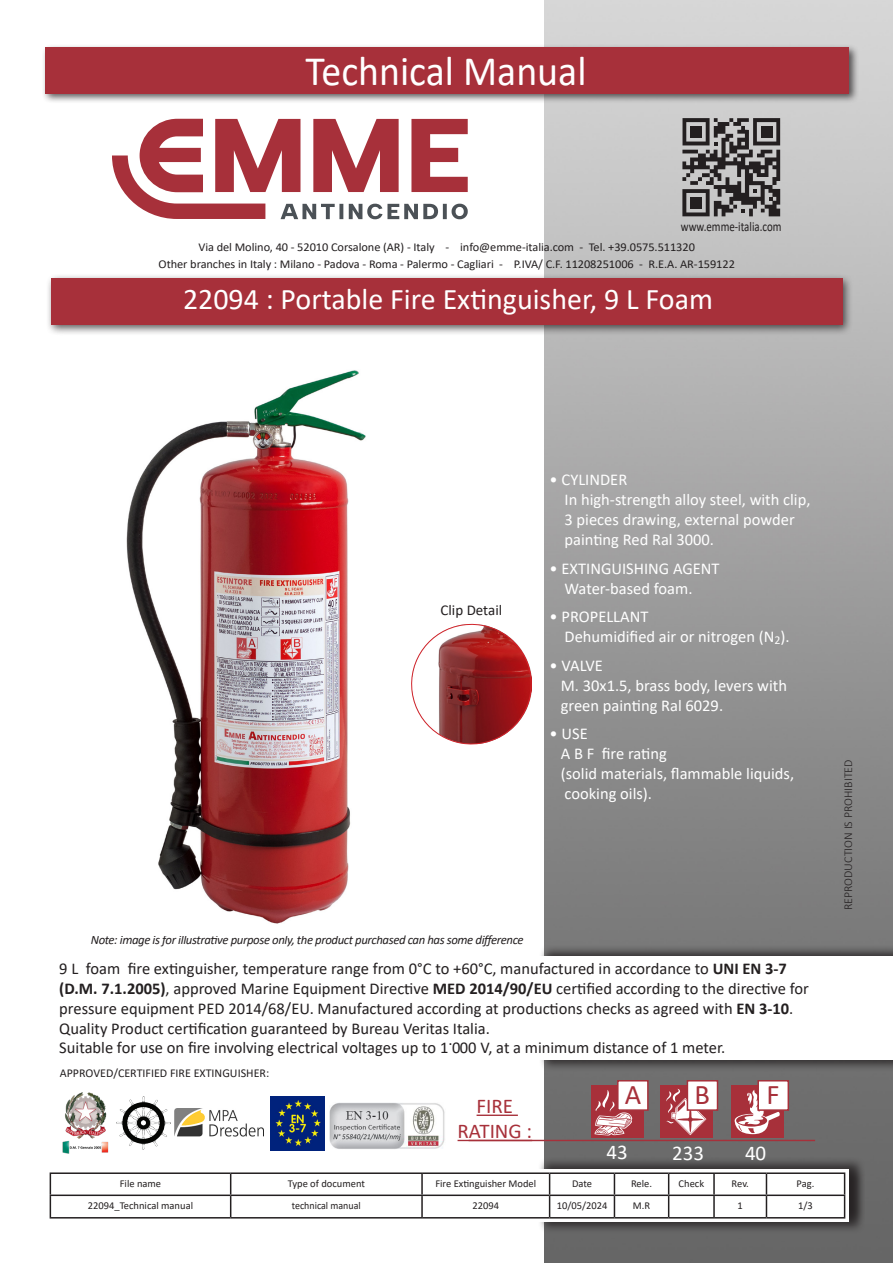
<style>
.page{position:relative;width:893px;height:1263px;background:#fff}
.page>*{position:absolute;margin:0;border:0;box-sizing:border-box;transform-origin:0 0}
.t1{font:42px "Calibri";color:#fff;scale:.95 1}
.t2{font:30px "Calibri";color:#fff}
.codice_tabella{font:28.5px "Calibri";color:#a7303a}
.codice_tabella-2{font:21px "Calibri";color:#a7303a}
.codice_tabella-3{font:21px "Calibri";color:#fff}
.codice_tabella-4{font:16.5px "Calibri";color:#231f20}
.codice_tabella-5{font:16.5px "Calibri";color:#fff}
.codice_tabella-6{font:15px "Calibri";color:#231f20}
.t3{font:13.5px "Calibri";color:#231f20;scale:.81 1}
.codice_tabella-7{font:italic 12.75px "Calibri";letter-spacing:-.03em;color:#231f20}
.codice_tabella-8{font:12px/16.5px "Calibri";letter-spacing:-.005em;color:#231f20;text-align:center}
.t4{font:300 12px "Calibri";color:#231f20}
.t5{font:10.5px "Calibri";color:#231f20}
.t6{font:10.5px "Calibri";color:#231f20;scale:.95 1}
.s1{font-weight:700}
</style>
<div class="page">
<img style="left:544px;top:0;width:349px;height:1263px">
<div style="left:539px;top:953px;width:354px;height:119px;background:#231f20;opacity:.75"></div>
<div style="left:539px;top:944px;width:354px;height:120px;background:#231f20;opacity:.75"></div>
<div style="left:539px;top:956px;width:354px;height:104px;background:#fff"></div>
<div style="left:46px;top:274px;width:808px;height:62px;background:#231f20;opacity:.75"></div>
<div style="left:51px;top:279px;width:791px;height:46px;background:#a7303a"></div>
<div style="left:42px;top:44px;width:817px;height:60px;background:#231f20;opacity:.75"></div>
<div style="left:46px;top:48px;width:803px;height:46px;background:#a7303a"></div>
<div style="left:538px;top:1165px;width:327px;height:69px;background:#231f20;opacity:.75"></div>
<div style="left:538px;top:1157px;width:327px;height:69px;background:#231f20;opacity:.75"></div>
<div style="left:538px;top:1169px;width:311px;height:53px;background:#fff"></div>
<hr style="left:50px;top:1172px;width:181px;height:2px;background:#231f20">
<hr style="left:231px;top:1172px;width:191px;height:2px;background:#231f20">
<hr style="left:422px;top:1172px;width:128px;height:2px;background:#231f20">
<hr style="left:421px;top:1174px;width:2px;height:20px;background:#231f20">
<hr style="left:550px;top:1172px;width:64px;height:2px;background:#231f20">
<hr style="left:614px;top:1172px;width:55px;height:2px;background:#231f20">
<hr style="left:669px;top:1172px;width:45px;height:2px;background:#231f20">
<hr style="left:714px;top:1172px;width:52px;height:2px;background:#231f20">
<hr style="left:713px;top:1174px;width:2px;height:20px;background:#231f20">
<hr style="left:766px;top:1172px;width:79px;height:2px;background:#231f20">
<hr style="left:50px;top:1194px;width:181px;height:2px;background:#231f20">
<svg style="left:50px;top:1174px;width:1px;height:43px"></svg>
<hr style="left:231px;top:1194px;width:191px;height:2px;background:#231f20">
<svg style="left:230px;top:1174px;width:1px;height:43px"></svg>
<hr style="left:422px;top:1194px;width:128px;height:2px;background:#231f20">
<hr style="left:421px;top:1196px;width:2px;height:21px;background:#231f20">
<hr style="left:550px;top:1194px;width:64px;height:2px;background:#231f20">
<svg style="left:549px;top:1174px;width:1px;height:43px"></svg>
<hr style="left:614px;top:1194px;width:55px;height:2px;background:#231f20">
<svg style="left:614px;top:1174px;width:1px;height:43px"></svg>
<hr style="left:669px;top:1194px;width:45px;height:2px;background:#231f20">
<svg style="left:668px;top:1174px;width:1px;height:43px"></svg>
<hr style="left:714px;top:1194px;width:52px;height:2px;background:#231f20">
<hr style="left:713px;top:1196px;width:2px;height:21px;background:#231f20">
<hr style="left:766px;top:1194px;width:79px;height:2px;background:#231f20">
<svg style="left:766px;top:1174px;width:1px;height:43px"></svg>
<svg style="left:844px;top:1174px;width:1px;height:43px"></svg>
<hr style="left:50px;top:1217px;width:181px;height:1px;background:#231f20">
<hr style="left:231px;top:1217px;width:191px;height:1px;background:#231f20">
<hr style="left:422px;top:1217px;width:128px;height:1px;background:#231f20">
<hr style="left:550px;top:1217px;width:64px;height:1px;background:#231f20">
<hr style="left:614px;top:1217px;width:55px;height:1px;background:#231f20">
<hr style="left:669px;top:1217px;width:45px;height:1px;background:#231f20">
<hr style="left:714px;top:1217px;width:52px;height:1px;background:#231f20">
<hr style="left:766px;top:1217px;width:79px;height:1px;background:#231f20">
<svg style="left:112px;top:119px;width:356px;height:100px"></svg>
<svg style="left:682px;top:118px;width:98px;height:98px;background:#747273"></svg>
<div style="left:690px;top:126px;width:12px;height:12px;background:#231f20"></div>
<div style="left:761px;top:126px;width:11px;height:12px;background:#231f20"></div>
<div style="left:690px;top:197px;width:12px;height:12px;background:#231f20"></div>
<hr style="left:477px;top:1114px;width:41px;height:2px;background:#a7303a">
<hr style="left:458px;top:1140px;width:74px;height:1px;background:#a7303a">
<hr style="left:469px;top:1140px;width:346px;height:1px;background:#a7303a">
<img style="left:270px;top:1097px;width:54px;height:53px">
<img style="left:175px;top:1108px;width:88px;height:28px">
<img style="left:330px;top:1103px;width:115px;height:46px">
<svg style="left:411px;top:623px;width:121px;height:122px"></svg>
<img style="left:117px;top:1096px;width:53px;height:54px">
<div style="left:591px;top:1085px;width:52px;height:52px;background:#a7303a"></div>
<svg style="left:594px;top:1090px;width:38px;height:45px"></svg>
<div style="left:661px;top:1085px;width:52px;height:52px;background:#a7303a"></div>
<svg style="left:666px;top:1089px;width:40px;height:46px"></svg>
<div style="left:731px;top:1085px;width:53px;height:52px;background:#a7303a"></div>
<div style="left:687px;top:1080px;width:31px;height:31px;background:#fff;border:2px solid #a7303a"></div>
<div style="left:617px;top:1080px;width:32px;height:31px;background:#fff;border:2px solid #a7303a"></div>
<svg style="left:734px;top:1090px;width:46px;height:44px"></svg>
<div style="left:757px;top:1080px;width:32px;height:31px;background:#fff;border:2px solid #a7303a"></div>
<img style="left:62px;top:1092px;width:47px;height:62px">
<img style="left:126px;top:370px;width:240px;height:554px">
<h1 class="t1" style="left:306px;top:42px;width:297px">Technical Manual</h1>
<p class="t3" style="left:681px;top:217px;width:126px">www.emme-italia.com</p>
<p class="codice_tabella-8" style="left:159px;top:239px;width:578px">Via del Molino, 40 - 52010 Corsalone (AR) - Italy - info@emme-italia.com - Tel. +39.0575.511320<br>Other branches in Italy : Milano - Padova - Roma - Palermo - Cagliari - P.IVA/ C.F. 11208251006 - R.E.A. AR-159122</p>
<h2 class="t2" style="left:183px;top:279px;width:532px">22094 : Portable Fire Extinguisher, 9 L Foam</h2>
<p class="codice_tabella-6" style="left:441px;top:600px;width:63px">Clip Detail</p>
<p class="codice_tabella-5" style="left:550px;top:469px;width:79px">• CYLINDER</p>
<p class="codice_tabella-5" style="left:564px;top:488px;width:247px">In high-strength alloy steel, with clip,</p>
<p class="codice_tabella-5" style="left:564px;top:508px;width:232px">3 pieces drawing, external powder</p>
<p class="codice_tabella-5" style="left:564px;top:528px;width:151px">painting Red Ral 3000.</p>
<p class="codice_tabella-5" style="left:550px;top:557px;width:171px">• EXTINGUISHING AGENT</p>
<p class="codice_tabella-5" style="left:564px;top:577px;width:130px">Water-based foam.</p>
<p class="codice_tabella-5" style="left:550px;top:605px;width:100px">• PROPELLANT</p>
<p class="codice_tabella-5" style="left:564px;top:625px;width:227px">Dehumidified air or nitrogen (N<sub>2</sub>).</p>
<p class="codice_tabella-5" style="left:550px;top:654px;width:55px">• VALVE</p>
<p class="codice_tabella-5" style="left:561px;top:674px;width:228px">M. 30x1.5, brass body, levers with</p>
<p class="codice_tabella-5" style="left:561px;top:694px;width:164px">green painting Ral 6029.</p>
<p class="codice_tabella-5" style="left:550px;top:722px;width:40px">• USE</p>
<p class="codice_tabella-5" style="left:561px;top:742px;width:108px">A B F fire rating</p>
<p class="codice_tabella-5" style="left:561px;top:762px;width:235px">(solid materials, flammable liquids,</p>
<p class="codice_tabella-5" style="left:564px;top:782px;width:89px">cooking oils).</p>
<p class="codice_tabella-7" style="left:91px;top:931px;width:434px">Note: image is for illustrative purpose only, the product purchased can has some difference</p>
<p class="codice_tabella-4" style="left:59px;top:957px;width:729px">9 L foam fire extinguisher, temperature range from 0°C to +60°C, manufactured in accordance to <span class="s1">UNI EN 3-7</span></p>
<p class="codice_tabella-4" style="left:59px;top:977px;width:751px"><span class="s1">(D.M. 7.1.2005)</span>, approved Marine Equipment Directive <span class="s1">MED 2014/90/EU</span> certified according to the directive for</p>
<p class="codice_tabella-4" style="left:59px;top:997px;width:735px">pressure equipment PED 2014/68/EU. Manufactured according at productions checks as agreed with <span class="s1">EN 3-10</span>.</p>
<p class="codice_tabella-4" style="left:59px;top:1017px;width:432px">Quality Product certification guaranteed by Bureau Veritas Italia.</p>
<p class="codice_tabella-4" style="left:59px;top:1036px;width:667px">Suitable for use on fire involving electrical voltages up to 1 000 V, at a minimum distance of 1 meter.</p>
<p class="codice_tabella-4" style="left:448px;top:1028px;width:6px">.</p>
<p class="codice_tabella-8" style="left:60px;top:1065px;width:211px">APPROVED/CERTIFIED FIRE EXTINGUISHER:</p>
<p class="codice_tabella-2" style="left:477px;top:1091px;width:38px">FIRE</p>
<p class="codice_tabella-2" style="left:458px;top:1116px;width:76px">RATING :</p>
<p class="codice_tabella" style="left:625px;top:1075px;width:18px">A</p>
<p class="codice_tabella" style="left:694px;top:1075px;width:17px">B</p>
<p class="codice_tabella" style="left:766px;top:1075px;width:15px">F</p>
<p class="codice_tabella-3" style="left:606px;top:1137px;width:23px">43</p>
<p class="codice_tabella-3" style="left:672px;top:1138px;width:33px">233</p>
<p class="codice_tabella-3" style="left:745px;top:1138px;width:23px">40</p>
<p class="t5" style="left:120px;top:1176px;width:43px">File name</p>
<p class="t5" style="left:288px;top:1176px;width:79px">Type of document</p>
<p class="t5" style="left:435px;top:1176px;width:102px">Fire Extinguisher Model</p>
<p class="t5" style="left:572px;top:1176px;width:22px">Date</p>
<p class="t5" style="left:631px;top:1176px;width:23px">Rele.</p>
<p class="t5" style="left:679px;top:1176px;width:27px">Check</p>
<p class="t5" style="left:732px;top:1176px;width:19px">Rev.</p>
<p class="t5" style="left:797px;top:1176px;width:19px">Pag.</p>
<p class="t5" style="left:88px;top:1198px;width:107px">22094_Technical manual</p>
<p class="t6" style="left:292px;top:1198px;width:74px">technical manual</p>
<p class="t5" style="left:472px;top:1198px;width:28px">22094</p>
<p class="t5" style="left:557px;top:1198px;width:52px">10/05/2024</p>
<p class="t5" style="left:633px;top:1198px;width:19px">M.R</p>
<p class="t5" style="left:738px;top:1198px;width:7px">1</p>
<p class="t5" style="left:798px;top:1198px;width:16px">1/3</p>
<p class="t4" style="left:841px;top:910px;width:152px;rotate:-90deg">REPRODUCTION IS PROHIBITED</p>
</div>
